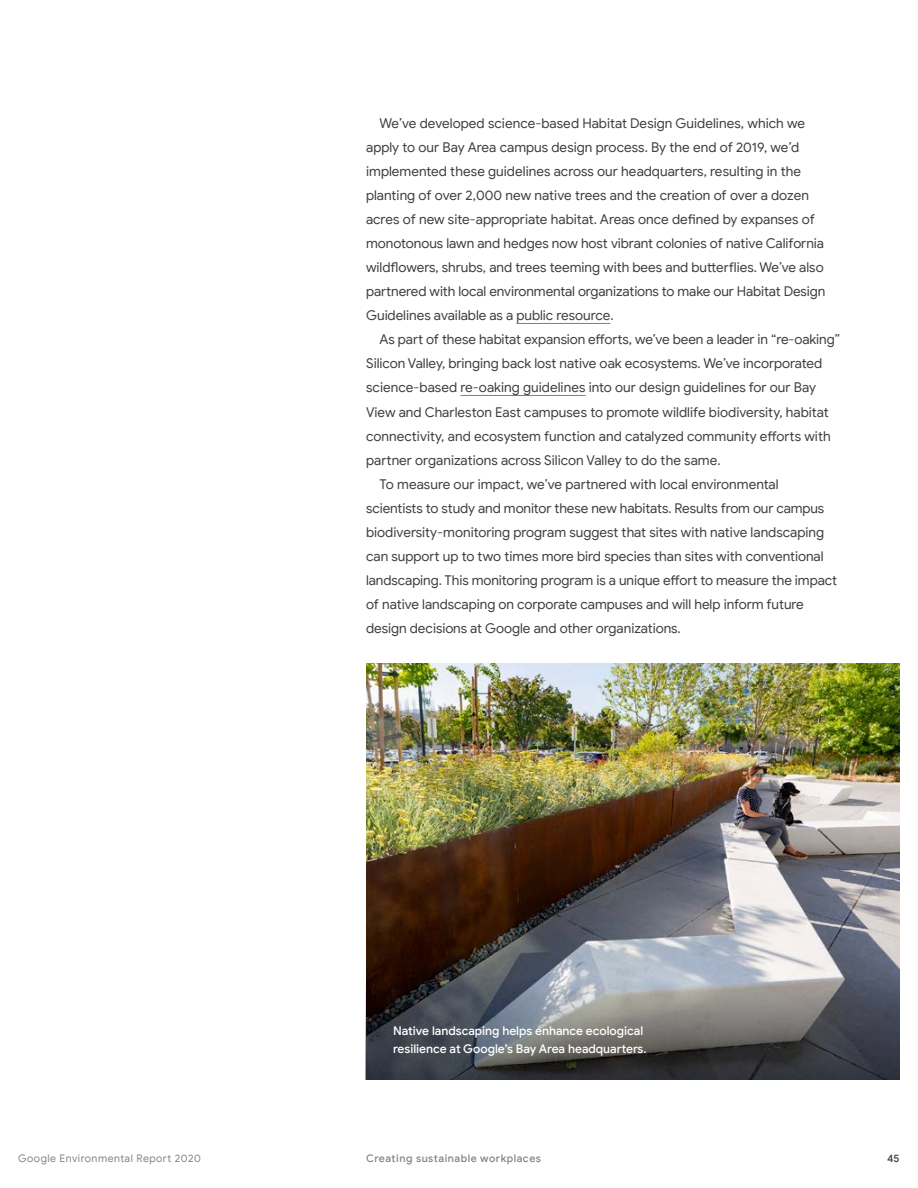
<style>
.page{position:relative;width:918px;height:1188px;background:#fff}
.page>*{position:absolute;margin:0;border:0;box-sizing:border-box;transform-origin:0 0}
.p_body{font:13.5px/24px "Google Sans";color:#3c4043}
.p_caption{font:500 12px/18px "Google Sans";color:#fff}
.t1{font:10.5px "Google Sans";letter-spacing:.05em;color:#80868b}
.t2{font:500 10.5px "Google Sans";letter-spacing:.045em;color:#80868b}
.t3{font:500 10.5px "Google Sans";color:#3c4043}
</style>
<div class="page">
<img style="left:366px;top:663px;width:534px;height:417px">
<hr style="left:516px;top:323px;width:94px;height:1px;background:#4285f4">
<hr style="left:461px;top:395px;width:125px;height:1px;background:#4285f4">
<p class="p_body" style="left:366px;top:112px;width:461px;text-indent:14px">We’ve developed science-based Habitat Design Guidelines, which we apply to our Bay Area campus design process. By the end of 2019, we’d implemented these guidelines across our headquarters, resulting in the planting of over 2,000 new native trees and the creation of over a dozen acres of new site-appropriate habitat. Areas once defined by expanses of monotonous lawn and hedges now host vibrant colonies of native California wildflowers, shrubs, and trees teeming with bees and butterflies. We’ve also partnered with local environmental organizations to make our Habitat Design Guidelines available as a public resource.</p>
<p class="p_body" style="left:366px;top:328px;width:475px;text-indent:14px">As part of these habitat expansion efforts, we’ve been a leader in “re-oaking” Silicon Valley, bringing back lost native oak ecosystems. We’ve incorporated science-based re-oaking guidelines into our design guidelines for our Bay View and Charleston East campuses to promote wildlife biodiversity, habitat connectivity, and ecosystem function and catalyzed community efforts with partner organizations across Silicon Valley to do the same.</p>
<p class="p_body" style="left:366px;top:472px;width:472px;text-indent:14px">To measure our impact, we’ve partnered with local environmental scientists to study and monitor these new habitats. Results from our campus biodiversity-monitoring program suggest that sites with native landscaping can support up to two times more bird species than sites with conventional landscaping. This monitoring program is a unique effort to measure the impact of native landscaping on corporate campuses and will help inform future design decisions at Google and other organizations.</p>
<p class="p_caption" style="left:393px;top:1022px;width:255px">Native landscaping helps enhance ecological resilience at Google’s Bay Area headquarters.</p>
<p class="t1" style="left:18px;top:1152px;width:184px">Google Environmental Report 2020</p>
<p class="t2" style="left:366px;top:1152px;width:176px">Creating sustainable workplaces</p>
<p class="t3" style="left:887px;top:1152px;width:14px">45</p>
</div>
